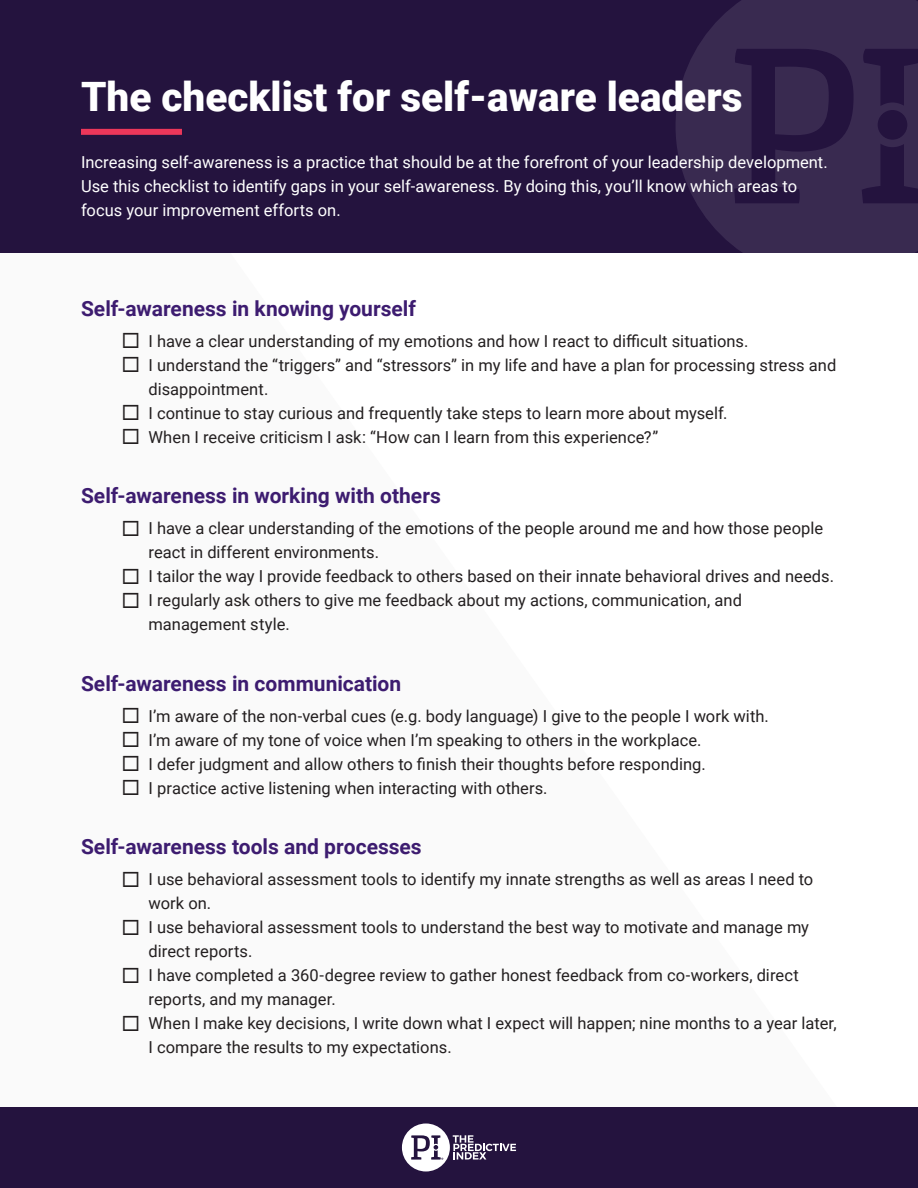
<style>
.page{position:relative;width:918px;height:1188px;background:#fff}
.page>*{position:absolute;margin:0;border:0;box-sizing:border-box;transform-origin:0 0}
.Body{font:900 40.5px "Roboto";color:#fff}
.Header_2{font:700 21px "Roboto";color:#3d1c70}
.t1{font:16.5px/24px "Roboto";color:#231f20}
.Body-2{font:16.5px/24px "Roboto";color:#fff}
</style>
<div class="page">
<div style="left:0;top:0;width:918px;height:252px;background:#24133e"></div>
<svg style="left:676px;top:0;width:242px;height:252px;fill:#392a50"></svg>
<svg style="left:775px;top:67px;width:54px;height:68px;background:#37274e"></svg>
<div style="left:0;top:1107px;width:918px;height:81px;background:#24133e"></div>
<svg style="left:402px;top:1124px;width:114px;height:47px"></svg>
<div style="left:81px;top:129px;width:101px;height:6px;background:#ec375a"></div>
<p class="Body" style="left:81px;top:69px;width:663px">The checklist for self-aware leaders</p>
<p class="Body-2" style="left:81px;top:149px;width:748px">Increasing self-awareness is a practice that should be at the forefront of your leadership development.<br>Use this checklist to identify gaps in your self-awareness. By doing this, you’ll know which areas to focus your improvement efforts on.</p>
<p class="Header_2" style="left:81px;top:294px;width:336px">Self-awareness in knowing yourself</p>
<p class="t1" style="left:148px;top:328px;width:601px">I have a clear understanding of my emotions and how I react to difficult situations.</p>
<p class="t1" style="left:148px;top:352px;width:689px">I understand the “triggers” and “stressors” in my life and have a plan for processing stress and disappointment.</p>
<p class="t1" style="left:148px;top:400px;width:581px">I continue to stay curious and frequently take steps to learn more about myself.</p>
<p class="t1" style="left:148px;top:424px;width:511px">When I receive criticism I ask: “How can I learn from this experience?”</p>
<p class="Header_2" style="left:81px;top:481px;width:361px">Self-awareness in working with others</p>
<p class="t1" style="left:148px;top:516px;width:676px">I have a clear understanding of the emotions of the people around me and how those people react in different environments.</p>
<p class="t1" style="left:148px;top:564px;width:687px">I tailor the way I provide feedback to others based on their innate behavioral drives and needs.</p>
<p class="t1" style="left:148px;top:588px;width:595px">I regularly ask others to give me feedback about my actions, communication, and management style.</p>
<p class="Header_2" style="left:81px;top:669px;width:322px">Self-awareness in communication</p>
<p class="t1" style="left:148px;top:703px;width:622px">I’m aware of the non-verbal cues (e.g. body language) I give to the people I work with.</p>
<p class="t1" style="left:148px;top:727px;width:555px">I’m aware of my tone of voice when I’m speaking to others in the workplace.</p>
<p class="t1" style="left:148px;top:751px;width:559px">I defer judgment and allow others to finish their thoughts before responding.</p>
<p class="t1" style="left:148px;top:775px;width:401px">I practice active listening when interacting with others.</p>
<p class="Header_2" style="left:81px;top:832px;width:342px">Self-awareness tools and processes</p>
<p class="t1" style="left:148px;top:867px;width:666px">I use behavioral assessment tools to identify my innate strengths as well as areas I need to work on.</p>
<p class="t1" style="left:148px;top:915px;width:662px">I use behavioral assessment tools to understand the best way to motivate and manage my direct reports.</p>
<p class="t1" style="left:148px;top:963px;width:652px">I have completed a 360-degree review to gather honest feedback from co-workers, direct reports, and my manager.</p>
<p class="t1" style="left:148px;top:1011px;width:690px">When I make key decisions, I write down what I expect will happen; nine months to a year later,<br>I compare the results to my expectations.</p>
</div>
